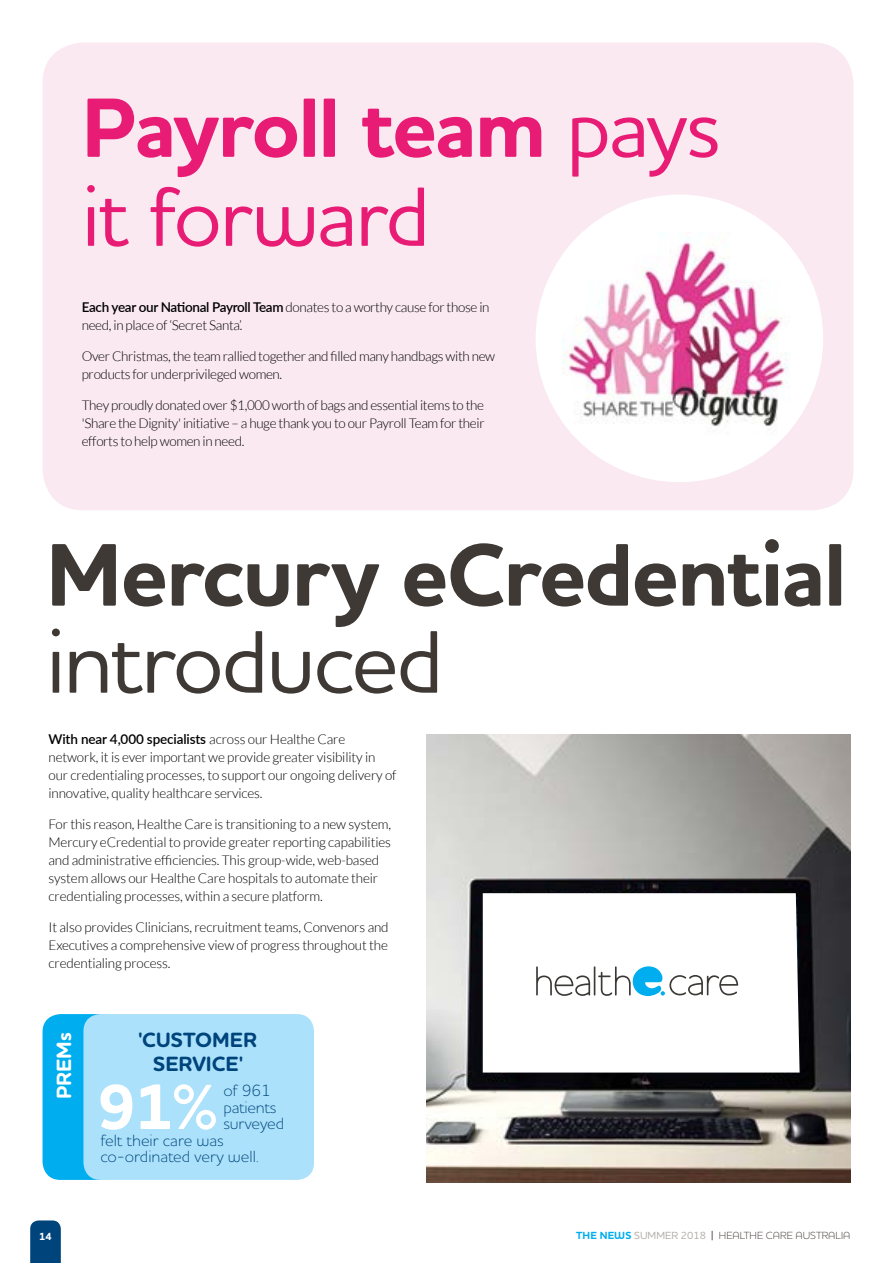
<style>
.page{position:relative;width:893px;height:1263px;background:#fff}
.page>*{position:absolute;margin:0;border:0;box-sizing:border-box;transform-origin:0 0}
.t1{font:700 90.3px "Houschka Pro";letter-spacing:-.025em;color:#3e3935}
.t2{font:500 90.3px "Houschka Pro";letter-spacing:-.025em;color:#3e3935}
.t3{font:500 85.5px/88.9px "Houschka Pro";letter-spacing:-.025em;color:#e81c75}
.t4{font:700 64.95px "Houschka Pro";color:#fff}
.t5{font:700 21px/24px "Houschka Rounded";color:#00447c;text-align:center}
.t6{font:700 21px "Houschka Rounded";color:#fff}
.t7{font:300 16.5px "Houschka Pro";letter-spacing:-.005em;color:#00447c}
.t8{font:300 13.5px/18px "Lato";letter-spacing:-.01em;color:#000}
.t9{font:300 10.5px "Houschka Pro";color:#3e3935}
.t10{font:700 10.5px "Houschka Pro";color:#fff}
.s1{font-weight:700}
.s2{font-weight:600}
.s3{font-weight:700;color:#00aeef}
.s4{font-weight:500;color:#b1aba8}
.s5{font-weight:500}
</style>
<div class="page">
<svg style="left:30px;top:1220px;width:31px;height:43px"></svg>
<div style="left:43px;top:43px;width:810px;height:467px;background:#fae9f0;border-radius:41px"></div>
<div style="left:43px;top:1014px;width:73px;height:166px;background:#00aeef;border-radius:18px"></div>
<div style="left:83px;top:1014px;width:231px;height:166px;background:#abe1fa;border-radius:17px"></div>
<img style="left:426px;top:735px;width:424px;height:448px">
<svg style="left:483px;top:893px;width:317px;height:179px"></svg>
<svg style="left:536px;top:966px;width:202px;height:30px"></svg>
<div style="left:536px;top:195px;width:287px;height:287px;background:#fff;border-radius:50%"></div>
<img style="left:562px;top:232px;width:229px;height:204px">
<h2 class="t3" style="left:82px;top:81px;width:641px"><span class="s1">Payroll team</span> pays it forward</h2>
<p class="t8" style="left:82px;top:298px;width:409px"><span class="s2">Each year our National Payroll Team</span> donates to a worthy cause for those in need, in place of ‘Secret Santa’.</p>
<p class="t8" style="left:82px;top:347px;width:415px">Over Christmas, the team rallied together and filled many handbags with new products for underprivileged women.</p>
<p class="t8" style="left:82px;top:396px;width:404px;text-align:justify">They proudly donated over $1,000 worth of bags and essential items to the 'Share the Dignity' initiative – a huge thank you to our Payroll Team for their efforts to help women in need.</p>
<h1 class="t1" style="left:46px;top:516px;width:802px">Mercury eCredential</h1>
<h1 class="t2" style="left:46px;top:604px;width:399px">introduced</h1>
<p class="t8" style="left:49px;top:731px;width:350px"><span class="s2">With near 4,000 specialists</span> across our Healthe Care network, it is ever important we provide greater visibility in our credentialing processes, to support our ongoing delivery of innovative, quality healthcare services.</p>
<p class="t8" style="left:49px;top:815px;width:344px">For this reason, Healthe Care is transitioning to a new system, Mercury eCredential to provide greater reporting capabilities and administrative efficiencies. This group-wide, web-based system allows our Healthe Care hospitals to automate their credentialing processes, within a secure platform.</p>
<p class="t8" style="left:49px;top:918px;width:342px;text-align:justify">It also provides Clinicians, recruitment teams, Convenors and Executives a comprehensive view of progress throughout the credentialing process.</p>
<h3 class="t6" style="left:51px;top:1099px;width:69px;rotate:-90deg">PREMs</h3>
<h3 class="t5" style="left:139px;top:1028px;width:120px">'CUSTOMER<br>SERVICE'</h3>
<h3 class="t4" style="left:97px;top:1065px;width:122px">91%</h3>
<p class="t7" style="left:223px;top:1080px;width:49px">of 961</p>
<p class="t7" style="left:223px;top:1096px;width:55px">patients</p>
<p class="t7" style="left:223px;top:1113px;width:62px">surveyed</p>
<p class="t7" style="left:100px;top:1129px;width:125px">felt their care was</p>
<p class="t7" style="left:100px;top:1146px;width:160px">co-ordinated very well.</p>
<p class="t10" style="left:39px;top:1229px;width:14px">14</p>
<p class="t9" style="left:576px;top:1228px;width:276px"><span class="s3">THE NEWS</span> <span class="s4">SUMMER 2018</span> <span class="s5">|</span> HEALTHE CARE AUSTRALIA</p>
</div>
